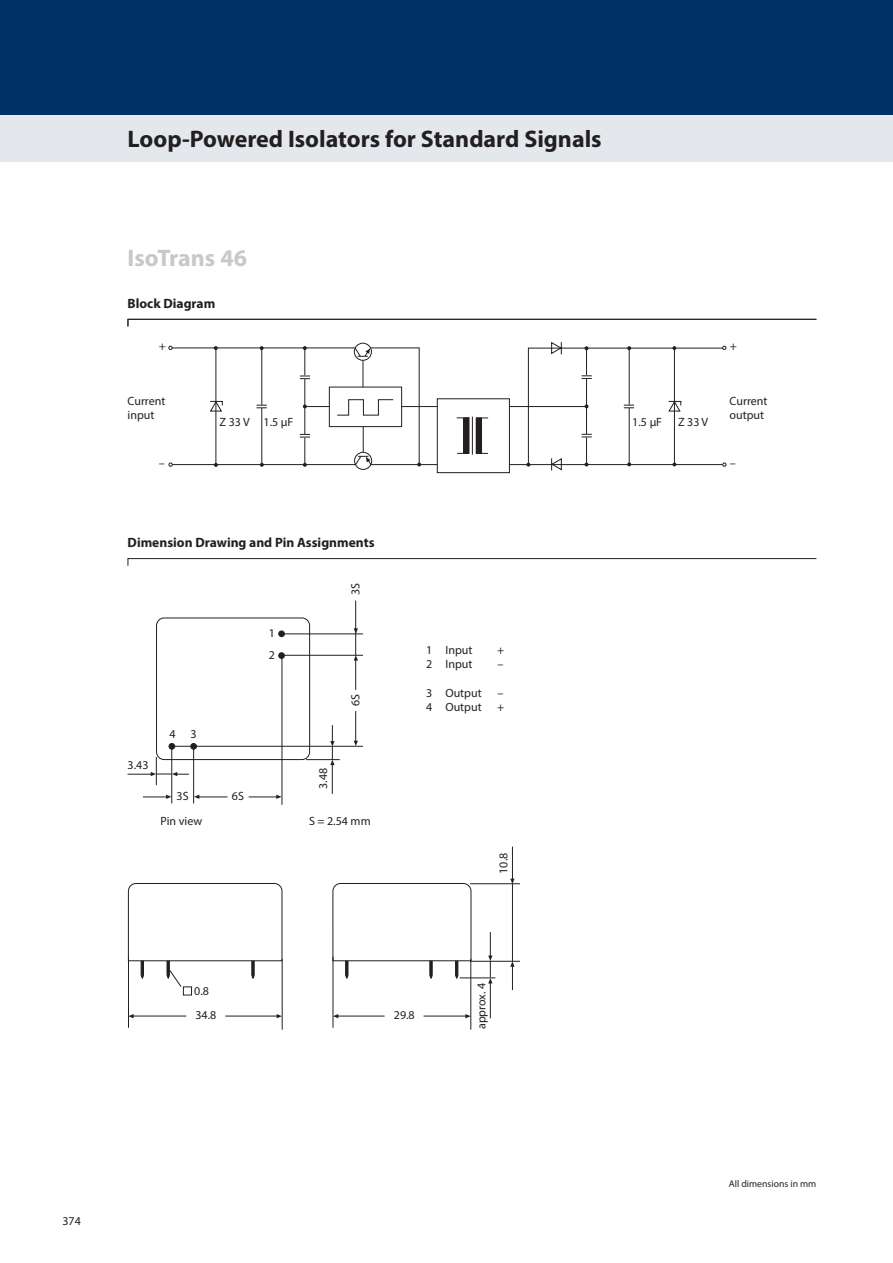
<style>
.page{position:relative;width:893px;height:1263px;background:#fff}
.page>*{position:absolute;margin:0;border:0;box-sizing:border-box;transform-origin:0 0}
.t1{font:700 24px "Myriad Pro";color:#231f20}
.t2{font:700 24px "Myriad Pro";color:#c7c8ca}
.t3{font:700 13.5px "Myriad Pro";color:#231f20}
.t4{font:12px/14.2px "Myriad Pro";color:#231f20}
.t5{font:9.75px "Myriad Pro";color:#231f20}
</style>
<div class="page">
<div style="left:278px;top:631px;width:7px;height:6px;border:1px solid #231f20;border-radius:50%"></div>
<div style="left:278px;top:652px;width:7px;height:7px;border:1px solid #231f20;border-radius:50%"></div>
<svg style="left:191px;top:743px;width:6px;height:6px"></svg>
<svg style="left:169px;top:743px;width:6px;height:6px"></svg>
<hr style="left:282px;top:655px;width:81px;height:1px;background:#231f20">
<hr style="left:172px;top:746px;width:191px;height:1px;background:#231f20">
<hr style="left:282px;top:656px;width:1px;height:149px;background:#231f20">
<hr style="left:355px;top:659px;width:1px;height:31px;background:#231f20">
<div style="left:156px;top:617px;width:154px;height:143px;border:1px solid #231f20;border-radius:8px"></div>
<hr style="left:193px;top:748px;width:1px;height:55px;background:#231f20">
<hr style="left:171px;top:748px;width:1px;height:55px;background:#231f20">
<hr style="left:355px;top:711px;width:1px;height:31px;background:#231f20">
<hr style="left:355px;top:600px;width:1px;height:55px;background:#231f20">
<hr style="left:282px;top:634px;width:81px;height:1px;background:#231f20">
<svg style="left:249px;top:795px;width:33px;height:4px"></svg>
<svg style="left:143px;top:795px;width:28px;height:4px"></svg>
<svg style="left:194px;top:795px;width:33px;height:4px"></svg>
<svg style="left:354px;top:655px;width:4px;height:5px"></svg>
<svg style="left:354px;top:741px;width:4px;height:5px"></svg>
<svg style="left:354px;top:628px;width:4px;height:6px"></svg>
<div style="left:437px;top:398px;width:73px;height:75px;border:1px solid #231f20"></div>
<hr style="left:509px;top:464px;width:214px;height:1px;background:#231f20">
<hr style="left:586px;top:349px;width:1px;height:115px;background:#231f20">
<hr style="left:528px;top:348px;width:195px;height:1px;background:#231f20">
<hr style="left:528px;top:348px;width:1px;height:116px;background:#231f20">
<hr style="left:419px;top:348px;width:1px;height:116px;background:#231f20">
<hr style="left:509px;top:406px;width:76px;height:1px;background:#231f20">
<svg style="left:476px;top:417px;width:12px;height:1px"></svg>
<div style="left:476px;top:418px;width:5px;height:35px;background:#231f20"></div>
<div style="left:476px;top:418px;width:6px;height:36px;border:1px solid #231f20"></div>
<div style="left:464px;top:418px;width:5px;height:35px;background:#231f20"></div>
<div style="left:463px;top:417px;width:6px;height:37px;border:1px solid #231f20"></div>
<svg style="left:457px;top:453px;width:12px;height:1px"></svg>
<svg style="left:457px;top:417px;width:12px;height:1px"></svg>
<hr style="left:472px;top:417px;width:1px;height:38px;background:#231f20">
<hr style="left:674px;top:348px;width:1px;height:117px;background:#231f20">
<hr style="left:629px;top:349px;width:1px;height:116px;background:#231f20">
<svg style="left:551px;top:342px;width:11px;height:13px"></svg>
<svg style="left:551px;top:458px;width:11px;height:13px"></svg>
<svg style="left:623px;top:405px;width:11px;height:3px"></svg>
<svg style="left:581px;top:375px;width:11px;height:4px"></svg>
<svg style="left:581px;top:434px;width:11px;height:3px"></svg>
<svg style="left:668px;top:400px;width:14px;height:12px"></svg>
<hr style="left:402px;top:406px;width:35px;height:1px;background:#231f20">
<hr style="left:172px;top:464px;width:265px;height:1px;background:#231f20">
<div style="left:329px;top:387px;width:73px;height:40px;border:1px solid #231f20"></div>
<hr style="left:172px;top:347px;width:247px;height:1px;background:#231f20">
<div style="left:354px;top:452px;width:18px;height:18px;border:1px solid #231f20;border-radius:50%"></div>
<svg style="left:354px;top:343px;width:17px;height:17px"></svg>
<div style="left:354px;top:343px;width:18px;height:18px;border:1px solid #231f20;border-radius:50%"></div>
<hr style="left:304px;top:349px;width:1px;height:115px;background:#231f20">
<svg style="left:299px;top:375px;width:12px;height:4px"></svg>
<svg style="left:299px;top:434px;width:12px;height:4px"></svg>
<svg style="left:303px;top:405px;width:26px;height:3px"></svg>
<svg style="left:214px;top:346px;width:4px;height:4px"></svg>
<hr style="left:261px;top:349px;width:1px;height:115px;background:#231f20">
<svg style="left:256px;top:405px;width:11px;height:3px"></svg>
<hr style="left:215px;top:349px;width:1px;height:115px;background:#231f20">
<svg style="left:168px;top:346px;width:5px;height:4px"></svg>
<svg style="left:168px;top:462px;width:5px;height:5px"></svg>
<svg style="left:209px;top:400px;width:14px;height:12px"></svg>
<svg style="left:337px;top:399px;width:57px;height:17px"></svg>
<svg style="left:722px;top:346px;width:4px;height:4px"></svg>
<svg style="left:722px;top:462px;width:4px;height:5px"></svg>
<hr style="left:306px;top:759px;width:34px;height:1px;background:#231f20">
<hr style="left:332px;top:764px;width:1px;height:30px;background:#231f20">
<svg style="left:330px;top:725px;width:5px;height:40px"></svg>
<svg style="left:128px;top:757px;width:61px;height:28px"></svg>
<hr style="left:512px;top:884px;width:1px;height:77px;background:#231f20">
<hr style="left:460px;top:978px;width:35px;height:1px;background:#231f20">
<hr style="left:490px;top:983px;width:1px;height:35px;background:#231f20">
<hr style="left:471px;top:959px;width:1px;height:71px;background:#231f20">
<hr style="left:333px;top:957px;width:1px;height:71px;background:#231f20">
<hr style="left:336px;top:1016px;width:49px;height:1px;background:#231f20">
<hr style="left:424px;top:1016px;width:44px;height:1px;background:#231f20">
<svg style="left:332px;top:883px;width:140px;height:95px"></svg>
<hr style="left:470px;top:961px;width:50px;height:1px;background:#231f20">
<hr style="left:470px;top:883px;width:50px;height:1px;background:#231f20">
<hr style="left:512px;top:847px;width:1px;height:32px;background:#231f20">
<hr style="left:282px;top:959px;width:1px;height:71px;background:#231f20">
<hr style="left:128px;top:957px;width:1px;height:71px;background:#231f20">
<hr style="left:132px;top:1016px;width:54px;height:1px;background:#231f20">
<hr style="left:225px;top:1016px;width:54px;height:1px;background:#231f20">
<svg style="left:128px;top:883px;width:155px;height:104px"></svg>
<svg style="left:277px;top:1014px;width:5px;height:4px"></svg>
<svg style="left:129px;top:1014px;width:5px;height:4px"></svg>
<svg style="left:465px;top:1014px;width:6px;height:4px"></svg>
<svg style="left:333px;top:1014px;width:5px;height:4px"></svg>
<svg style="left:510px;top:879px;width:5px;height:5px"></svg>
<svg style="left:510px;top:961px;width:5px;height:29px"></svg>
<svg style="left:488px;top:932px;width:4px;height:51px"></svg>
<svg style="left:355px;top:426px;width:16px;height:39px"></svg>
<svg style="left:355px;top:348px;width:15px;height:39px"></svg>
<div style="left:0;top:0;width:893px;height:123px;background:#003268"></div>
<div style="left:0;top:115px;width:893px;height:47px;background:#e4e8ed"></div>
<svg style="left:128px;top:319px;width:689px;height:8px"></svg>
<svg style="left:128px;top:558px;width:689px;height:8px"></svg>
<div style="left:183px;top:987px;width:9px;height:8px;border:1px solid #231f20"></div>
<h1 class="t1" style="left:128px;top:124px;width:476px">Loop-Powered Isolators for Standard Signals</h1>
<h1 class="t2" style="left:128px;top:242px;width:121px">IsoTrans 46</h1>
<p class="t3" style="left:128px;top:294px;width:89px">Block Diagram</p>
<p class="t4" style="left:159px;top:339px;width:9px">+</p>
<p class="t4" style="left:128px;top:393px;width:39px">Current input</p>
<p class="t4" style="left:159px;top:456px;width:7px">–</p>
<p class="t4" style="left:220px;top:415px;width:75px">Z 33 V 1.5 µF</p>
<p class="t4" style="left:632px;top:415px;width:31px">1.5 µF</p>
<p class="t4" style="left:678px;top:415px;width:32px">Z 33 V</p>
<p class="t4" style="left:730px;top:339px;width:9px">+</p>
<p class="t4" style="left:730px;top:393px;width:39px">Current output</p>
<p class="t4" style="left:730px;top:456px;width:7px">–</p>
<p class="t3" style="left:128px;top:534px;width:248px">Dimension Drawing and Pin Assignments</p>
<p class="t4" style="left:269px;top:622px;width:8px;line-height:21.3px">1<br>2</p>
<p class="t4" style="left:128px;top:758px;width:22px">3.43</p>
<p class="t4" style="left:169px;top:727px;width:29px">4 3</p>
<p class="t4" style="left:177px;top:789px;width:14px">3S</p>
<p class="t4" style="left:232px;top:789px;width:14px">6S</p>
<p class="t4" style="left:161px;top:814px;width:43px">Pin view</p>
<p class="t4" style="left:348px;top:595px;width:14px;rotate:-90deg">3S</p>
<p class="t4" style="left:348px;top:706px;width:14px;rotate:-90deg">6S</p>
<p class="t4" style="left:316px;top:789px;width:22px;rotate:-90deg">3.48</p>
<p class="t4" style="left:309px;top:814px;width:63px">S = 2.54 mm</p>
<p class="t4" style="left:426px;top:643px;width:48px">1 Input</p>
<p class="t4" style="left:497px;top:643px;width:9px">+</p>
<p class="t4" style="left:426px;top:657px;width:48px">2 Input</p>
<p class="t4" style="left:498px;top:657px;width:7px">–</p>
<p class="t4" style="left:426px;top:685px;width:57px">3 Output</p>
<p class="t4" style="left:498px;top:685px;width:7px">–</p>
<p class="t4" style="left:426px;top:700px;width:57px">4 Output</p>
<p class="t4" style="left:497px;top:700px;width:9px">+</p>
<p class="t4" style="left:496px;top:874px;width:22px;rotate:-90deg">10.8</p>
<p class="t4" style="left:194px;top:984px;width:16px">0.8</p>
<p class="t4" style="left:195px;top:1008px;width:22px">34.8</p>
<p class="t4" style="left:394px;top:1008px;width:22px">29.8</p>
<p class="t4" style="left:474px;top:1029px;width:48px;rotate:-90deg">approx. 4</p>
<p class="t4" style="left:62px;top:1213px;width:20px">374</p>
<p class="t5" style="left:729px;top:1178px;width:89px">All dimensions in mm</p>
</div>
